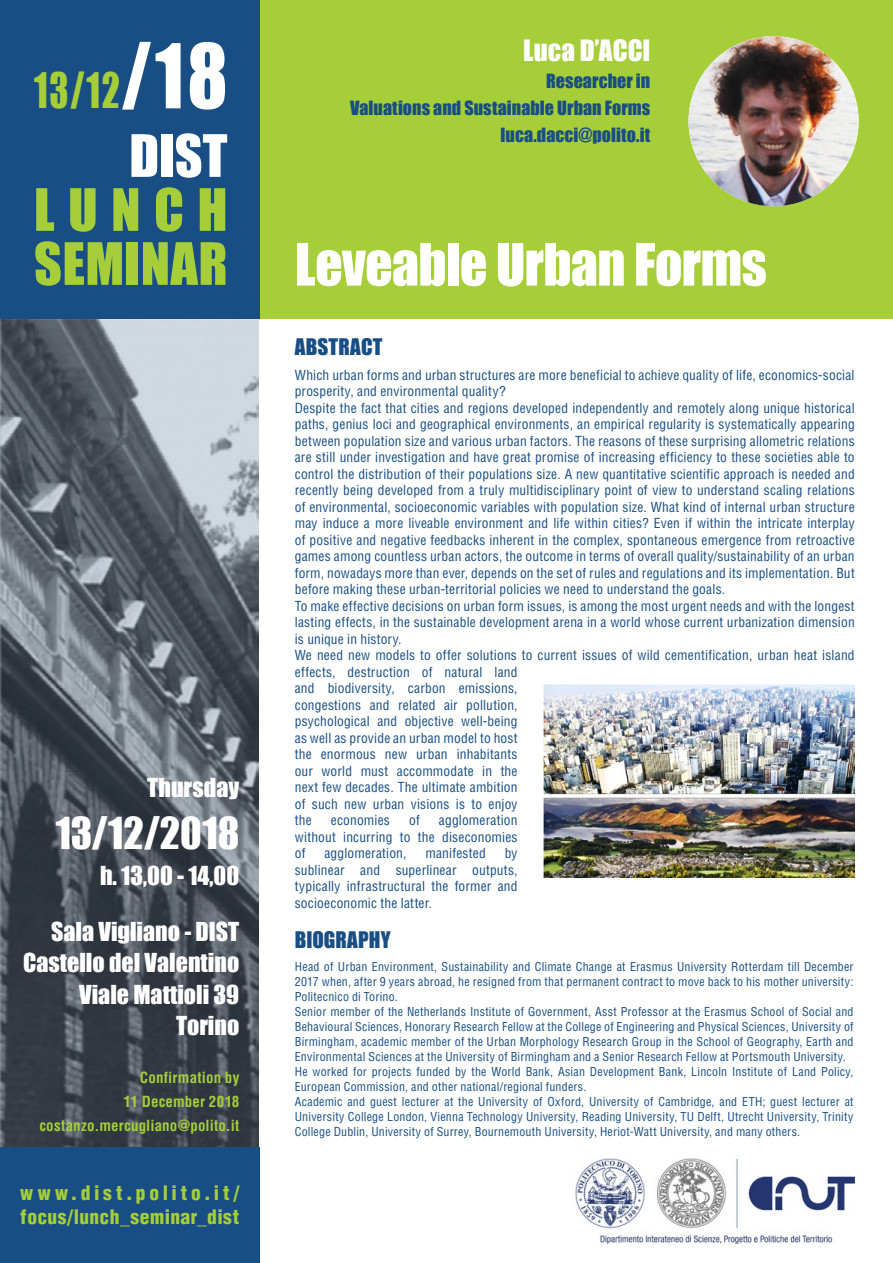
<style>
.page{position:relative;width:893px;height:1263px;background:#fff}
.page>*{position:absolute;margin:0;border:0;box-sizing:border-box;transform-origin:0 0}
.t1{font:54px/54.8px "Impact";letter-spacing:-.005em;color:#fff}
.t2{font:45px "Impact";color:#a6ce39;scale:.8 1}
.t3{font:40.5px "Impact";letter-spacing:-.005em;color:#fff}
.t4{font:27px "Impact";color:#fff}
.t5{font:24px/31.5px "Impact";color:#fff;text-align:right}
.t6{font:21px "Impact";letter-spacing:.01em;color:#184e83}
.t7{font:900 condensed 19.5px/24px "Helvetica";letter-spacing:.03em;color:#a6ce39}
.t8{font:18px/27px "Impact";letter-spacing:.005em;color:#184e83;text-align:right}
.t9{font:700 condensed 15px/24px "Helvetica";letter-spacing:.01em;color:#a6ce39;text-align:right}
.t10{font:condensed 13.5px/16.5px "Helvetica";letter-spacing:.015em;color:#184e83;text-align:justify}
.t11{font:condensed 12px/15px "Helvetica";letter-spacing:.02em;color:#184e83}
.s1{font-size:82.5px;color:#fff}
.s2{color:#a6ce39}
</style>
<div class="page">
<img style="left:543px;top:684px;width:312px;height:193px">
<div style="left:260px;top:0;width:633px;height:319px;background:#a6ce39"></div>
<img style="left:0;top:319px;width:259px;height:828px">
<div style="left:0;top:0;width:259px;height:319px;background:#184e83"></div>
<img style="left:576px;top:1158px;width:279px;height:86px">
<img style="left:688px;top:36px;width:171px;height:170px;border-radius:85px">
<div style="left:0;top:1147px;width:259px;height:115px;background:#184e83"></div>
<h3 class="t4" style="left:523px;top:29px;width:129px">Luca D’ACCI</h3>
<h3 class="t8" style="left:350px;top:67px;width:302px">Researcher in<br>Valuations and Sustainable Urban Forms luca.dacci@polito.it</h3>
<h2 class="t2" style="left:34px;top:56px;width:243px">13/12<span class="s1">/18</span></h2>
<h1 class="t1" style="left:129px;top:127px;width:100px">DIST</h1>
<h1 class="t1" style="left:34px;top:181px;width:734px"><span class="s2">LUNCH<br>SEMINAR</span> Leveable Urban Forms</h1>
<h3 class="t5" style="left:147px;top:771px;width:94px">Thursday</h3>
<h3 class="t3" style="left:56px;top:802px;width:185px">13/12/2018</h3>
<h3 class="t5" style="left:100px;top:859px;width:141px">h. 13,00 - 14,00</h3>
<h3 class="t5" style="left:23px;top:915px;width:218px">Sala Vigliano - DIST<br>Castello del Valentino<br>Viale Mattioli 39<br>Torino</h3>
<p class="t9" style="left:39px;top:1065px;width:201px">Confirmation by<br>11 December 2018 costanzo.mercugliano@polito.it</p>
<h3 class="t7" style="left:20px;top:1181px;width:220px">www.dist.polito.it/ focus/lunch_seminar_dist</h3>
<h3 class="t6" style="left:295px;top:330px;width:89px">ABSTRACT</h3>
<p class="t10" style="left:295px;top:366px;width:561px;text-align:left">Which urban forms and urban structures are more beneficial to achieve quality of life, economics-social prosperity, and environmental quality?<br>Despite the fact that cities and regions developed independently and remotely along unique historical paths, genius loci and geographical environments, an empirical regularity is systematically appearing between population size and various urban factors. The reasons of these surprising allometric relations are still under investigation and have great promise of increasing efficiency to these societies able to control the distribution of their populations size. A new quantitative scientific approach is needed and recently being developed from a truly multidisciplinary point of view to understand scaling relations of environmental, socioeconomic variables with population size. What kind of internal urban structure may induce a more liveable environment and life within cities? Even if within the intricate interplay of positive and negative feedbacks inherent in the complex, spontaneous emergence from retroactive games among countless urban actors, the outcome in terms of overall quality/sustainability of an urban form, nowadays more than ever, depends on the set of rules and regulations and its implementation. But before making these urban-territorial policies we need to understand the goals.<br>To make effective decisions on urban form issues, is among the most urgent needs and with the longest lasting effects, in the sustainable development arena in a world whose current urbanization dimension is unique in history.<br>We need new models to offer solutions to current issues of wild cementification, urban heat island effects, destruction of natural land<br>and biodiversity, carbon emissions,<br>congestions and related air pollution,<br>psychological and objective well-being<br>as well as provide an urban model to host<br>the enormous new urban inhabitants<br>our world must accommodate in the<br>next few decades. The ultimate ambition<br>of such new urban visions is to enjoy<br>the</p>
<p class="t10" style="left:331px;top:812px;width:61px">economies</p>
<p class="t10" style="left:409px;top:812px;width:12px">of</p>
<p class="t10" style="left:295px;top:812px;width:224px;text-indent:144px">agglomeration without incurring to the diseconomies of</p>
<p class="t10" style="left:324px;top:845px;width:84px">agglomeration,</p>
<p class="t10" style="left:425px;top:845px;width:62px">manifested</p>
<p class="t10" style="left:295px;top:845px;width:224px;text-indent:210px">by sublinear and superlinear outputs, typically infrastructural the former and socioeconomic the latter.</p>
<h3 class="t6" style="left:295px;top:923px;width:97px">BIOGRAPHY</h3>
<p class="t11" style="left:295px;top:959px;width:560px">Head of Urban Environment, Sustainability and Climate Change at Erasmus University Rotterdam till December 2017 when, after 9 years abroad, he resigned from that permanent contract to move back to his mother university:<br>Politecnico di Torino.<br>Senior member of the Netherlands Institute of Government, Asst Professor at the Erasmus School of Social and Behavioural Sciences, Honorary Research Fellow at the College of Engineering and Physical Sciences, University of Birmingham, academic member of the Urban Morphology Research Group in the School of Geography, Earth and Environmental Sciences at the University of Birmingham and a Senior Research Fellow at Portsmouth University.<br>He worked for projects funded by the World Bank, Asian Development Bank, Lincoln Institute of Land Policy, European Commission, and other national/regional funders.<br>Academic and guest lecturer at the University of Oxford, University of Cambridge, and ETH; guest lecturer at University College London, Vienna Technology University, Reading University, TU Delft, Utrecht University, Trinity College Dublin, University of Surrey, Bournemouth University, Heriot-Watt University, and many others.</p>
</div>
